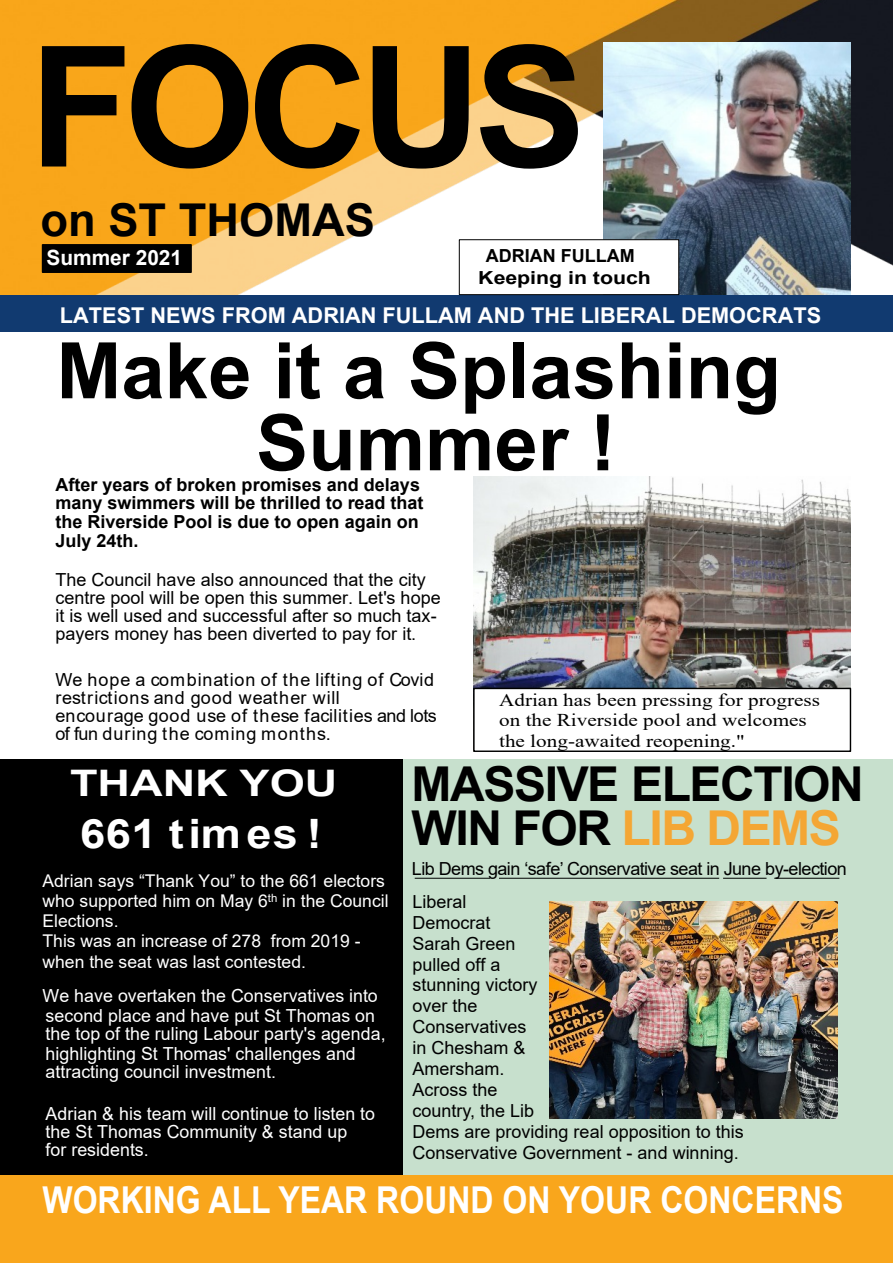
<style>
.page{position:relative;width:893px;height:1263px;background:#fff}
.page>*{position:absolute;margin:0;border:0;box-sizing:border-box;transform-origin:0 0}
.t1{font:700 168.15px "Arial";letter-spacing:-.05em;color:#000}
.t2{font:700 78px/72px "Arial";color:#000;text-align:center}
.t3{font:700 48px/44.1px "Arial";letter-spacing:-.03em;color:#000}
.t4{font:700 45.3px "Arial";color:#000}
.t5{font:700 40.5px "Arial";letter-spacing:.02em;color:#fff;scale:1.12 1}
.t6{font:700 37.05px "Arial";color:#fff;scale:.86 1}
.t7{font:700 36.6px "Arial";color:#fff;scale:1.23 1}
.t8{font:700 21.75px "Arial";color:#fff}
.t9{font:700 21px "Arial";color:#fff}
.t10{font:18px/21px "Arial";color:#000}
.t11{font:18px/20px "Arial";letter-spacing:.005em;color:#fff}
.t12{font:18px/18px "Arial";letter-spacing:.05em;color:#000}
.t13{font:700 18px/18.9px "Arial";color:#000}
.t14{font:18px/20.7px "Times New Roman";color:#000;scale:1.18 1}
.t15{font:18px/32.7px "Arial";letter-spacing:-.03em;color:#000}
.t16{font:700 18px "Arial";color:#000;scale:1.18 1}
.t17{font:17.55px/20.1px "Arial";color:#fff}
.s1{color:#f4a634}
</style>
<div class="page">
<div style="left:386px;top:759px;width:507px;height:417px;background:#c7e0cd"></div>
<div style="left:0;top:759px;width:402px;height:417px;background:#000"></div>
<img style="left:0;top:0;width:893px;height:295px">
<div style="left:42px;top:244px;width:150px;height:29px;background:#000;border:1px solid #000"></div>
<img style="left:604px;top:43px;width:246px;height:252px">
<div style="left:0;top:295px;width:893px;height:36px;background:#113a70"></div>
<div style="left:0;top:1176px;width:893px;height:87px;background:#f9a61c"></div>
<img style="left:474px;top:477px;width:376px;height:211px">
<div style="left:459px;top:239px;width:220px;height:56px;background:#fff;border:1px solid #000"></div>
<div style="left:473px;top:688px;width:378px;height:64px;background:#fff;border:1px solid #000"></div>
<img style="left:549px;top:902px;width:289px;height:216px">
<hr style="left:415px;top:878px;width:75px;height:1px;background:#000">
<hr style="left:499px;top:878px;width:220px;height:1px;background:#000">
<hr style="left:723px;top:878px;width:43px;height:1px;background:#000">
<hr style="left:774px;top:878px;width:65px;height:1px;background:#000">
<h1 class="t1" style="left:30px;top:44px;width:558px">FOCUS</h1>
<h3 class="t4" style="left:41px;top:203px;width:336px">on ST THOMAS</h3>
<p class="t9" style="left:47px;top:250px;width:137px">Summer 2021</p>
<p class="t13" style="left:486px;top:248px;width:151px">ADRIAN FULLAM</p>
<p class="t16" style="left:478px;top:271px;width:148px">Keeping in touch</p>
<p class="t8" style="left:60px;top:307px;width:763px">LATEST NEWS FROM ADRIAN FULLAM AND THE LIBERAL DEMOCRATS</p>
<h2 class="t2" style="left:56px;top:342px;width:726px">Make it a Splashing<br>Summer !</h2>
<p class="t13" style="left:55px;top:476px;width:370px">After years of broken promises and delays many swimmers will be thrilled to read that the Riverside Pool is due to open again on July 24th.</p>
<p class="t10" style="left:55px;top:572px;width:387px;line-height:18px">The Council have also announced that the city centre pool will be open this summer. Let's hope it is well used and successful after so much tax&shy;payers money has been diverted to pay for it.</p>
<p class="t12" style="left:55px;top:673px;width:383px">We hope a combination of the lifting of Covid restrictions and good weather will<br>encourage good use of these facilities and lots of fun during the coming months.</p>
<h3 class="t3" style="left:412px;top:767px;width:454px">MASSIVE ELECTION<br>WIN FOR <span class="s1">LIB DEMS</span></h3>
<p class="t15" style="left:412px;top:854px;width:436px">Lib Dems gain ‘safe’ Conservative seat in June by-election<br>Liberal</p>
<p class="t10" style="left:412px;top:913px;width:333px">Democrat<br>Sarah Green<br>pulled off a<br>stunning victory<br>over the<br>Conservatives<br>in Chesham &amp;<br>Amersham.<br>Across the<br>country, the Lib<br>Dems are providing real opposition to this<br>Conservative Government - and winning.</p>
<p class="t14" style="left:499px;top:691px;width:273px">Adrian has been pressing for progress on the Riverside pool and welcomes the long-awaited reopening."</p>
<h3 class="t7" style="left:70px;top:769px;width:219px">THANK YOU</h3>
<h3 class="t5" style="left:80px;top:818px;width:217px">661 times !</h3>
<p class="t17" style="left:43px;top:872px;width:348px">Adrian says “Thank You” to the 661 electors who supported him on May 6<sup>th</sup> in the Council Elections.<br>This was an increase of 278 from 2019 - when the seat was last contested.</p>
<p class="t11" style="left:43px;top:988px;width:337px">We have overtaken the Conservatives into second place and have put St Thomas on</p>
<p class="t11" style="left:46px;top:1026px;width:341px">the top of the ruling Labour party's agenda, highlighting St Thomas' challenges and</p>
<p class="t11" style="left:46px;top:1063px;width:232px">attracting council investment.</p>
<p class="t11" style="left:46px;top:1106px;width:331px;line-height:18px">Adrian &amp; his team will continue to listen to the St Thomas Community &amp; stand up<br>for residents.</p>
<h3 class="t6" style="left:43px;top:1186px;width:933px">WORKING ALL YEAR ROUND ON YOUR CONCERNS</h3>
</div>
